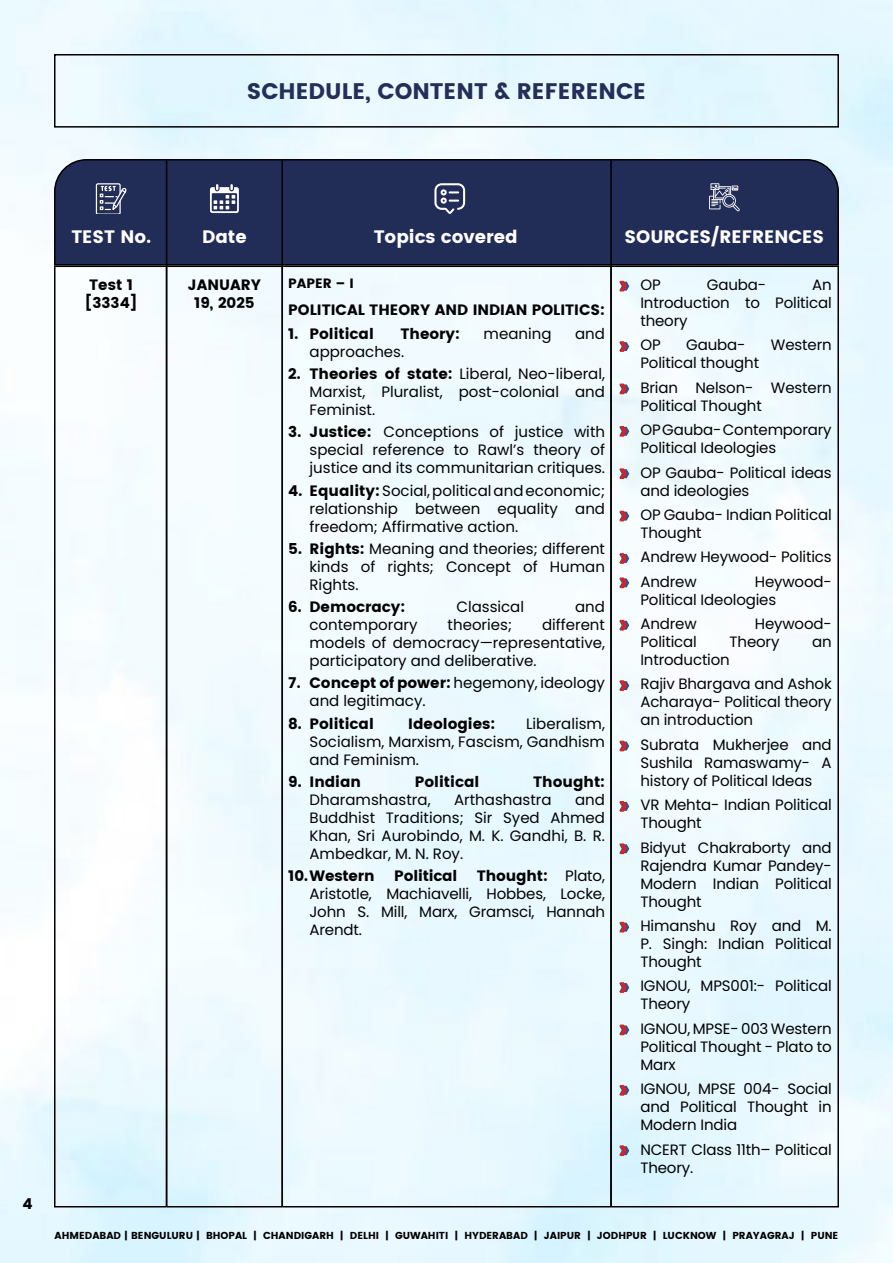
<style>
.page{position:relative;width:893px;height:1263px;background:#fff}
.page>*{position:absolute;margin:0;border:0;box-sizing:border-box;transform-origin:0 0}
.t1{font:700 22.5px "Poppins";color:#242e57}
.t2{font:700 18px "Poppins";color:#fff}
.t3{font:15px/18px "Poppins";letter-spacing:-.01em;color:#020203;text-align:justify}
.t4{font:700 15px/18px "Poppins";color:#020203}
.t5{font:15px/18px "Poppins";letter-spacing:-.01em;color:#000;text-align:justify}
.t6{font:700 15px "Poppins";color:#000}
.t7{font:700 13.5px "Poppins";color:#020203}
.t8{font:700 10.2px "Poppins";color:#000}
.s1{font-weight:700}
</style>
<div class="page">
<img style="left:0;top:0;width:893px;height:1160px">
<img style="left:0;top:1160px;width:893px;height:103px">
<hr style="left:54px;top:266px;width:113px;height:1px;background:#000">
<hr style="left:54px;top:267px;width:2px;height:939px;background:#000">
<hr style="left:167px;top:266px;width:115px;height:1px;background:#000">
<hr style="left:282px;top:266px;width:329px;height:1px;background:#000">
<hr style="left:611px;top:266px;width:228px;height:1px;background:#000">
<hr style="left:837px;top:267px;width:2px;height:939px;background:#000">
<hr style="left:54px;top:1206px;width:113px;height:1px;background:#000">
<hr style="left:167px;top:1206px;width:115px;height:1px;background:#000">
<hr style="left:282px;top:1206px;width:329px;height:1px;background:#000">
<hr style="left:611px;top:1206px;width:228px;height:1px;background:#000">
<svg style="left:619px;top:281px;width:10px;height:10px"></svg>
<svg style="left:619px;top:341px;width:10px;height:11px"></svg>
<svg style="left:619px;top:384px;width:10px;height:10px"></svg>
<svg style="left:619px;top:426px;width:10px;height:11px"></svg>
<svg style="left:619px;top:468px;width:10px;height:11px"></svg>
<svg style="left:619px;top:511px;width:10px;height:10px"></svg>
<svg style="left:619px;top:553px;width:10px;height:11px"></svg>
<svg style="left:619px;top:577px;width:10px;height:11px"></svg>
<svg style="left:619px;top:620px;width:10px;height:11px"></svg>
<svg style="left:619px;top:680px;width:10px;height:11px"></svg>
<svg style="left:619px;top:741px;width:10px;height:10px"></svg>
<svg style="left:619px;top:801px;width:10px;height:11px"></svg>
<svg style="left:619px;top:843px;width:10px;height:11px"></svg>
<svg style="left:619px;top:922px;width:10px;height:10px"></svg>
<svg style="left:619px;top:982px;width:10px;height:11px"></svg>
<svg style="left:619px;top:1024px;width:10px;height:11px"></svg>
<svg style="left:619px;top:1085px;width:10px;height:11px"></svg>
<svg style="left:619px;top:1145px;width:10px;height:11px"></svg>
<div style="left:53px;top:158px;width:787px;height:108px;background:#222d57"></div>
<hr style="left:610px;top:159px;width:2px;height:1047px;background:#000">
<hr style="left:281px;top:159px;width:2px;height:1047px;background:#000">
<hr style="left:166px;top:159px;width:1px;height:1047px;background:#000">
<div style="left:96px;top:183px;width:25px;height:31px;border:1px solid #fff"></div>
<svg style="left:100px;top:185px;width:27px;height:27px"></svg>
<svg style="left:210px;top:184px;width:29px;height:29px"></svg>
<svg style="left:434px;top:183px;width:31px;height:31px"></svg>
<svg style="left:709px;top:183px;width:31px;height:28px"></svg>
<div style="left:54px;top:54px;width:785px;height:74px;border:2px solid #000"></div>
<h1 class="t1" style="left:247px;top:79px;width:401px">SCHEDULE, CONTENT &amp; REFERENCE</h1>
<p class="t6" style="left:23px;top:1195px;width:12px">4</p>
<p class="t2" style="left:71px;top:226px;width:81px">TEST No.</p>
<p class="t2" style="left:202px;top:226px;width:46px">Date</p>
<p class="t2" style="left:374px;top:226px;width:145px">Topics covered</p>
<p class="t2" style="left:625px;top:226px;width:201px">SOURCES/REFRENCES</p>
<p class="t7" style="left:288px;top:275px;width:67px">PAPER – I</p>
<p class="t4" style="left:288px;top:300px;width:318px">POLITICAL THEORY AND INDIAN POLITICS:</p>
<p class="t4" style="left:288px;top:325px;width:87px">1. Political</p>
<p class="t4" style="left:400px;top:325px;width:61px">Theory:</p>
<p class="t3" style="left:484px;top:325px;width:69px">meaning</p>
<p class="t3" style="left:575px;top:325px;width:31px">and</p>
<p class="t3" style="left:310px;top:343px;width:96px">approaches.</p>
<p class="t3" style="left:310px;top:365px;width:297px;text-indent:-21px"><span class="s1">2. Theories of state:</span> Liberal, Neo-liberal, Marxist, Pluralist, post-colonial and Feminist.</p>
<p class="t3" style="left:310px;top:423px;width:297px;text-indent:-21px"><span class="s1">3. Justice:</span> Conceptions of justice with special reference to Rawl’s theory of justice and its communitarian critiques.</p>
<p class="t3" style="left:310px;top:481px;width:297px;text-indent:-21px"><span class="s1">4. Equality:</span> Social, political and economic; relationship between equality and freedom; Affirmative action.</p>
<p class="t3" style="left:310px;top:540px;width:297px;text-indent:-21px"><span class="s1">5. Rights:</span> Meaning and theories; different kinds of rights; Concept of Human Rights.</p>
<p class="t4" style="left:288px;top:598px;width:119px">6. Democracy:</p>
<p class="t3" style="left:456px;top:598px;width:69px">Classical</p>
<p class="t3" style="left:575px;top:598px;width:31px">and</p>
<p class="t3" style="left:310px;top:616px;width:110px">contemporary</p>
<p class="t3" style="left:448px;top:616px;width:66px">theories;</p>
<p class="t4" style="left:85px;top:276px;width:54px">Test 1 [3334]</p>
<p class="t4" style="left:188px;top:276px;width:75px;text-align:center">JANUARY<br>19, 2025</p>
<p class="t3" style="left:640px;top:276px;width:22px">OP</p>
<p class="t3" style="left:707px;top:276px;width:61px">Gauba-</p>
<p class="t3" style="left:640px;top:276px;width:193px;text-indent:172px">An Introduction to Political theory</p>
<p class="t3" style="left:640px;top:336px;width:22px">OP</p>
<p class="t3" style="left:686px;top:336px;width:61px">Gauba-</p>
<p class="t3" style="left:771px;top:336px;width:62px">Western</p>
<p class="t3" style="left:640px;top:351px;width:193px;line-height:24.5px">Political thought<br>Brian Nelson- Western</p>
<p class="t3" style="left:640px;top:393px;width:193px;line-height:24.5px">Political Thought<br>OP Gauba- Contemporary</p>
<p class="t3" style="left:640px;top:436px;width:193px;line-height:24.5px">Political Ideologies<br>OP Gauba- Political ideas</p>
<p class="t3" style="left:640px;top:478px;width:193px;line-height:24.5px">and ideologies<br>OP Gauba- Indian Political</p>
<p class="t3" style="left:640px;top:520px;width:193px;line-height:24.5px;text-align:left">Thought<br>Andrew Heywood- Politics<br>Andrew</p>
<p class="t3" style="left:640px;top:572px;width:193px;text-indent:114px">Heywood-<br>Political Ideologies</p>
<p class="t3" style="left:640px;top:615px;width:58px">Andrew</p>
<p class="t3" style="left:755px;top:615px;width:78px">Heywood-</p>
<p class="t3" style="left:640px;top:633px;width:58px">Political</p>
<p class="t3" style="left:730px;top:633px;width:51px">Theory</p>
<p class="t3" style="left:812px;top:633px;width:21px">an</p>
<p class="t3" style="left:640px;top:648px;width:193px;line-height:24.5px">Introduction<br>Rajiv Bhargava and Ashok</p>
<p class="t3" style="left:640px;top:693px;width:193px">Acharaya- Political theory an introduction</p>
<p class="t3" style="left:640px;top:736px;width:193px">Subrata Mukherjee and Sushila Ramaswamy- A history of Political Ideas</p>
<p class="t3" style="left:640px;top:796px;width:193px">VR Mehta- Indian Political<br>Thought</p>
<p class="t3" style="left:640px;top:838px;width:193px">Bidyut Chakraborty and Rajendra Kumar Pandey-Modern Indian Political Thought</p>
<p class="t3" style="left:640px;top:917px;width:193px">Himanshu Roy and M.<br>P. Singh: Indian Political Thought</p>
<p class="t3" style="left:640px;top:977px;width:193px">IGNOU, MPS001:- Political<br>Theory</p>
<p class="t5" style="left:640px;top:1019px;width:193px">IGNOU, MPSE- 003 Western Political Thought - Plato to Marx</p>
<p class="t5" style="left:640px;top:1080px;width:193px">IGNOU, MPSE 004- Social and Political Thought in Modern India</p>
<p class="t5" style="left:640px;top:1140px;width:193px">NCERT Class 11th– Political<br>Theory.</p>
<p class="t3" style="left:310px;top:616px;width:297px;text-indent:233px">different models of democracy—representative, participatory and deliberative.</p>
<p class="t3" style="left:310px;top:674px;width:297px;text-indent:-21px"><span class="s1">7. Concept of power:</span> hegemony, ideology and legitimacy.</p>
<p class="t4" style="left:288px;top:714px;width:87px">8. Political</p>
<p class="t4" style="left:408px;top:714px;width:89px">Ideologies:</p>
<p class="t3" style="left:310px;top:714px;width:297px;text-indent:217px">Liberalism, Socialism, Marxism, Fascism, Gandhism and Feminism.</p>
<p class="t4" style="left:288px;top:773px;width:74px">9. Indian</p>
<p class="t4" style="left:415px;top:773px;width:66px">Political</p>
<p class="t4" style="left:533px;top:773px;width:73px">Thought:</p>
<p class="t3" style="left:310px;top:791px;width:123px">Dharamshastra,</p>
<p class="t3" style="left:454px;top:791px;width:99px">Arthashastra</p>
<p class="t3" style="left:310px;top:791px;width:297px;text-indent:266px">and Buddhist Traditions; Sir Syed Ahmed Khan, Sri Aurobindo, M. K. Gandhi, B. R.<br>Ambedkar, M. N. Roy.</p>
<p class="t4" style="left:288px;top:867px;width:88px">10.Western</p>
<p class="t4" style="left:394px;top:867px;width:65px">Political</p>
<p class="t3" style="left:310px;top:867px;width:297px;text-indent:167px"><span class="s1">Thought:</span> Plato, Aristotle, Machiavelli, Hobbes, Locke, John S. Mill, Marx, Gramsci, Hannah Arendt.</p>
<p class="t8" style="left:55px;top:1230px;width:785px">AHMEDABAD | BENGULURU | BHOPAL | CHANDIGARH | DELHI | GUWAHITI | HYDERABAD | JAIPUR | JODHPUR | LUCKNOW | PRAYAGRAJ | PUNE</p>
</div>
